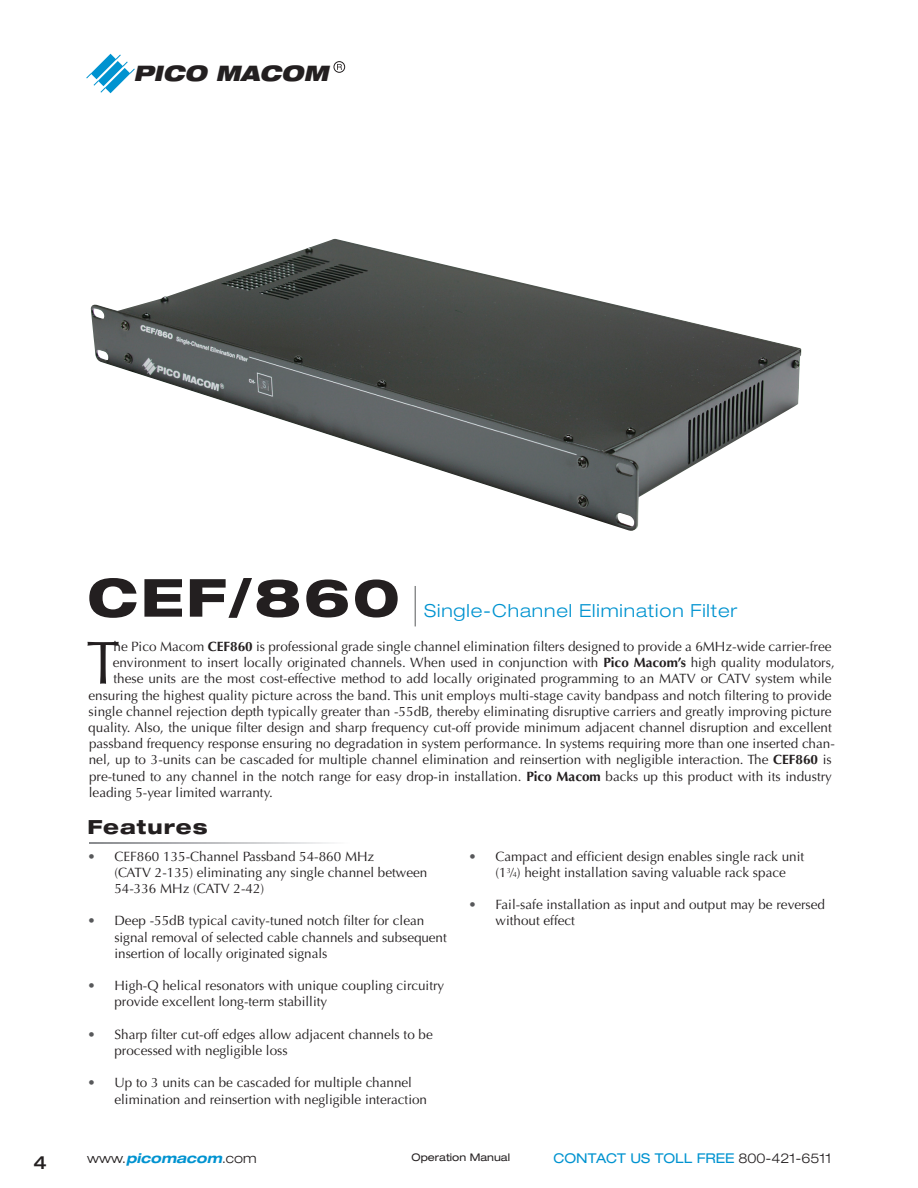
<style>
.page{position:relative;width:918px;height:1188px;background:#fff}
.page>*{position:absolute;margin:0;border:0;box-sizing:border-box;transform-origin:0 0}
.t1{font:60.75px "Optima";color:#231f20}
.t2{font:800 expanded 52.5px "Helvetica Neue";letter-spacing:.05em;color:#231f20}
.t3{font:italic 900 expanded 21.45px "Helvetica Neue";color:#231f20}
.t4{font:800 expanded 19.5px "Helvetica Neue";letter-spacing:.05em;color:#231f20}
.t5{font:300 expanded 18px "Helvetica Neue";letter-spacing:.05em;color:#0093d0}
.t6{font:500 expanded 18px "Helvetica Neue";color:#231f20}
.t7{font:13.5px/16.2px "Optima";color:#231f20}
.t8{font:expanded 13.5px "Helvetica Neue";color:#0093d0}
.t9{font:italic 700 expanded 13.5px "Helvetica Neue";color:#0093d0}
.t10{font:expanded 10.5px "Helvetica Neue";color:#231f20}
.s1{font-weight:700}
.s2{color:#57585a}
.s3{font-size:7.35px}
.s4{font-weight:300;font-style:normal;color:#231f20}
.s5{font-weight:300;color:#231f20}
</style>
<div class="page">
<svg style="left:86px;top:54px;width:49px;height:39px"></svg>
<svg style="left:337px;top:64px;width:5px;height:6px"></svg>
<div style="left:334px;top:61px;width:11px;height:11px;border:1px solid #231f20;border-radius:50%"></div>
<hr style="left:415px;top:586px;width:1px;height:40px;background:#57585a">
<svg style="left:89px;top:843px;width:242px;height:1px"></svg>
<img style="left:91px;top:239px;width:710px;height:292px">
<h3 class="t3" style="left:133px;top:59px;width:197px">PICO MACOM</h3>
<p class="t2" style="left:87px;top:564px;width:314px">CEF/860</p>
<p class="t5" style="left:424px;top:599px;width:315px">Single-Channel Elimination Filter</p>
<p class="t7" style="left:114px;top:639px;width:720px">he Pico Macom <span class="s1">CEF860</span> is professional grade single channel elimination filters designed to provide a 6MHz-wide carrier-free</p>
<p class="t7" style="left:113px;top:655px;width:723px">environment to insert locally originated channels. When used in conjunction with <span class="s1">Pico Macom’s</span> high quality modulators,</p>
<p class="t7" style="left:113px;top:671px;width:720px">these units are the most cost-effective method to add locally originated programming to an MATV or CATV system while</p>
<p class="t7" style="left:88px;top:687px;width:745px">ensuring the highest quality picture across the band. This unit employs multi-stage cavity bandpass and notch filtering to provide</p>
<p class="t7" style="left:89px;top:703px;width:744px">single channel rejection depth typically greater than -55dB, thereby eliminating disruptive carriers and greatly improving picture</p>
<p class="t7" style="left:88px;top:720px;width:745px">quality. Also, the unique filter design and sharp frequency cut-off provide minimum adjacent channel disruption and excellent</p>
<p class="t7" style="left:89px;top:736px;width:747px">passband frequency response ensuring no degradation in system performance. In systems requiring more than one inserted chan-</p>
<p class="t7" style="left:89px;top:752px;width:745px">nel, up to 3-units can be cascaded for multiple channel elimination and reinsertion with negligible interaction. The <span class="s1">CEF860</span> is</p>
<p class="t7" style="left:89px;top:768px;width:744px">pre-tuned to any channel in the notch range for easy drop-in installation. <span class="s1">Pico Macom</span> backs up this product with its industry</p>
<p class="t7" style="left:89px;top:784px;width:186px">leading 5-year limited warranty.</p>
<p class="t1" style="left:86px;top:628px;width:35px">T</p>
<p class="t4" style="left:87px;top:815px;width:122px">Features</p>
<p class="t7" style="left:87px;top:848px;width:288px"><span class="s2">•</span> CEF860 135-Channel Passband 54-860 MHz</p>
<p class="t7" style="left:114px;top:864px;width:315px">(CATV 2-135) eliminating any single channel between<br>54-336 MHz (CATV 2-42)</p>
<p class="t7" style="left:114px;top:913px;width:334px;text-indent:-27px"><span class="s2">•</span> Deep -55dB typical cavity-tuned notch filter for clean signal removal of selected cable channels and subsequent insertion of locally originated signals</p>
<p class="t7" style="left:114px;top:978px;width:331px;text-indent:-27px"><span class="s2">•</span> High-Q helical resonators with unique coupling circuitry provide excellent long-term stabillity</p>
<p class="t7" style="left:114px;top:1026px;width:320px;text-indent:-27px"><span class="s2">•</span> Sharp filter cut-off edges allow adjacent channels to be processed with negligible loss</p>
<p class="t7" style="left:114px;top:1075px;width:314px;text-indent:-27px"><span class="s2">•</span> Up to 3 units can be cascaded for multiple channel elimination and reinsertion with negligible interaction</p>
<p class="t7" style="left:496px;top:848px;width:310px;text-indent:-27px"><span class="s2">•</span> Campact and efficient design enables single rack unit (1<sup>3</sup>⁄<span class="s3">4</span>) height installation saving valuable rack space</p>
<p class="t7" style="left:496px;top:897px;width:331px;text-indent:-27px"><span class="s2">•</span> Fail-safe installation as input and output may be reversed without effect</p>
<p class="t10" style="left:412px;top:1150px;width:100px">Operation Manual</p>
<h3 class="t6" style="left:33px;top:1151px;width:15px">4</h3>
<p class="t9" style="left:87px;top:1150px;width:171px"><span class="s4">www.</span>picomacom<span class="s4">.com</span></p>
<p class="t8" style="left:554px;top:1150px;width:280px">CONTACT US TOLL FREE <span class="s5">800-421-6511</span></p>
</div>
